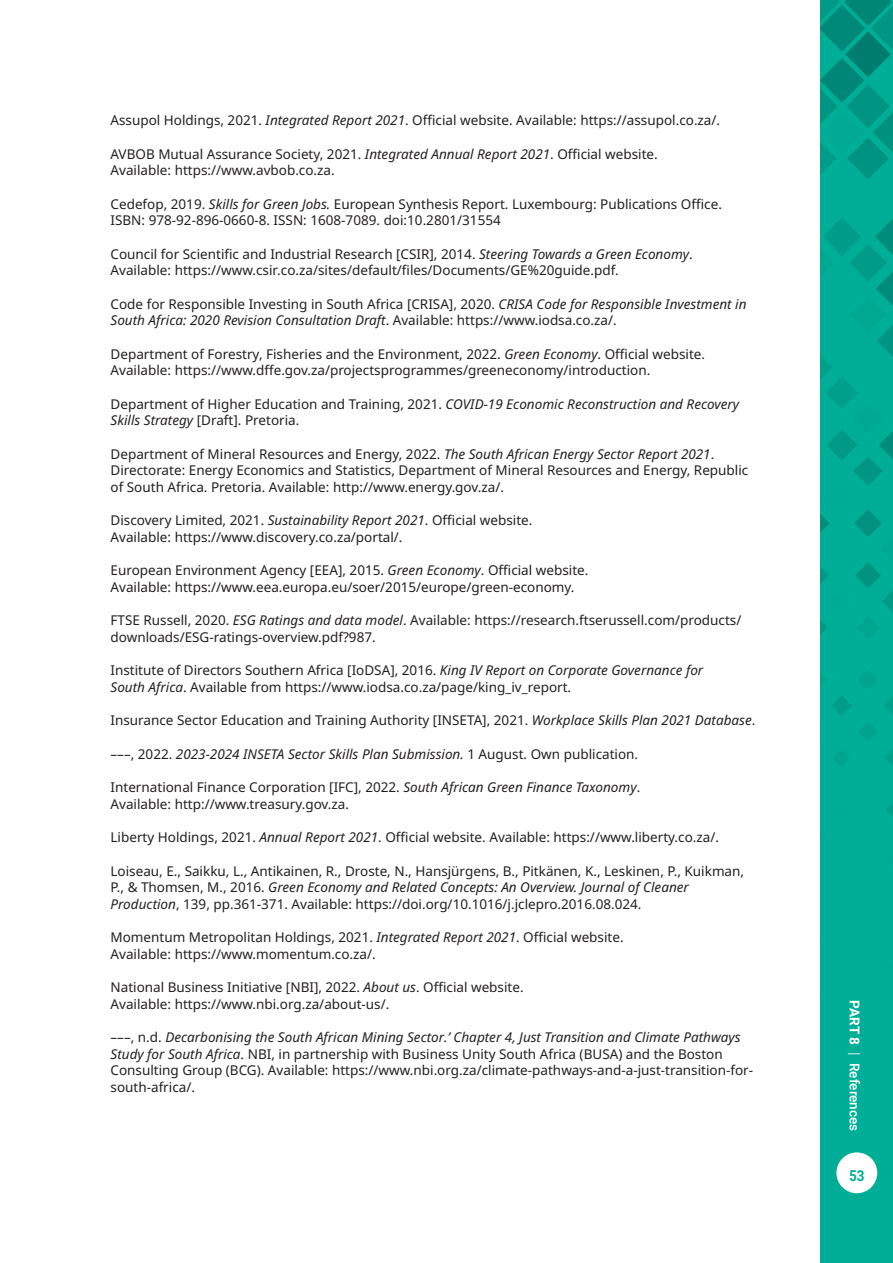
<style>
.page{position:relative;width:893px;height:1263px;background:#fff}
.page>*{position:absolute;margin:0;border:0;box-sizing:border-box;transform-origin:0 0}
.t1{font:700 15px "Roboto";color:#00ae97;scale:.9 1}
.t2{font:13.5px/16.5px "Noto Sans";color:#231f20}
.t3{font:italic 13.5px "Noto Sans";color:#231f20}
.t4{font:500 13.5px "Roboto";color:#fff}
.s1{font-style:italic}
.s2{font-style:normal}
.s3{font-weight:700}
.s4{font-weight:300;font-size:16.8px}
</style>
<div class="page">
<div style="left:821px;top:0;width:72px;height:1263px;background:#00ae97"></div>
<svg style="left:859px;top:723px;width:18px;height:17px"></svg>
<svg style="left:886px;top:803px;width:7px;height:13px"></svg>
<svg style="left:885px;top:750px;width:8px;height:15px"></svg>
<svg style="left:821px;top:0;width:72px;height:715px"></svg>
<div style="left:836px;top:1152px;width:41px;height:41px;background:#fff;border-radius:50%"></div>
<p class="t2" style="left:111px;top:112px;width:611px">Assupol Holdings, 2021. <span class="s1">Integrated Report 2021</span>. Official website. Available: https://assupol.co.za/.</p>
<p class="t2" style="left:111px;top:146px;width:549px">AVBOB Mutual Assurance Society, 2021. <span class="s1">Integrated Annual Report 2021</span>. Official website.<br>Available: https://www.avbob.co.za.</p>
<p class="t2" style="left:111px;top:196px;width:613px">Cedefop, 2019. <span class="s1">Skills for Green Jobs.</span> European Synthesis Report. Luxembourg: Publications Office.<br>ISBN: 978-92-896-0660-8. ISSN: 1608-7089. doi:10.2801/31554</p>
<p class="t2" style="left:111px;top:246px;width:584px">Council for Scientific and Industrial Research [CSIR], 2014. <span class="s1">Steering Towards a Green Economy</span>.<br>Available: https://www.csir.co.za/sites/default/files/Documents/GE%20guide.pdf.</p>
<p class="t2" style="left:111px;top:296px;width:637px">Code for Responsible Investing in South Africa [CRISA], 2020. <span class="s1">CRISA Code for Responsible Investment in<br>South Africa: 2020 Revision Consultation Draft</span>. Available: https://www.iodsa.co.za/.</p>
<p class="t2" style="left:111px;top:346px;width:596px">Department of Forestry, Fisheries and the Environment, 2022. <span class="s1">Green Economy</span>. Official website.<br>Available: https://www.dffe.gov.za/projectsprogrammes/greeneconomy/introduction.</p>
<p class="t2" style="left:111px;top:396px;width:630px">Department of Higher Education and Training, 2021. <span class="s1">COVID-19 Economic Reconstruction and Recovery<br>Skills Strategy</span> [Draft]. Pretoria.</p>
<p class="t2" style="left:111px;top:446px;width:639px">Department of Mineral Resources and Energy, 2022. <span class="s1">The South African Energy Sector Report 2021</span>.<br>Directorate: Energy Economics and Statistics, Department of Mineral Resources and Energy, Republic of South Africa. Pretoria. Available: http://www.energy.gov.za/.</p>
<p class="t2" style="left:111px;top:512px;width:423px">Discovery Limited, 2021. <span class="s1">Sustainability Report 2021</span>. Official website.<br>Available: https://www.discovery.co.za/portal/.</p>
<p class="t2" style="left:111px;top:562px;width:479px">European Environment Agency [EEA], 2015. <span class="s1">Green Economy</span>. Official website.<br>Available: https://www.eea.europa.eu/soer/2015/europe/green-economy.</p>
<p class="t2" style="left:111px;top:612px;width:632px">FTSE Russell, 2020. <span class="s1">ESG Ratings and data model</span>. Available: https://research.ftserussell.com/products/ downloads/ESG-ratings-overview.pdf?987.</p>
<p class="t2" style="left:111px;top:662px;width:594px">Institute of Directors Southern Africa [IoDSA], 2016. <span class="s1">King IV Report on Corporate Governance for<br>South Africa</span>. Available from https://www.iodsa.co.za/page/king_iv_report.</p>
<p class="t2" style="left:111px;top:712px;width:646px">Insurance Sector Education and Training Authority [INSETA], 2021. <span class="s1">Workplace Skills Plan 2021 Database</span>.</p>
<p class="t3" style="left:111px;top:744px;width:529px"><span class="s2">–––, 2022.</span> 2023-2024 INSETA Sector Skills Plan Submission. <span class="s2">1 August. Own publication.</span></p>
<p class="t2" style="left:111px;top:779px;width:531px">International Finance Corporation [IFC], 2022. <span class="s1">South African Green Finance Taxonomy</span>.<br>Available: http://www.treasury.gov.za.</p>
<p class="t2" style="left:111px;top:829px;width:610px">Liberty Holdings, 2021. <span class="s1">Annual Report 2021</span>. Official website. Available: https://www.liberty.co.za/.</p>
<p class="t2" style="left:111px;top:863px;width:635px">Loiseau, E., Saikku, L., Antikainen, R., Droste, N., Hansjürgens, B., Pitkänen, K., Leskinen, P., Kuikman,<br>P., &amp; Thomsen, M., 2016. <span class="s1">Green Economy and Related Concepts: An Overview. Journal of Cleaner<br>Production</span>, 139, pp.361-371. Available: https://doi.org/10.1016/j.jclepro.2016.08.024.</p>
<p class="t2" style="left:111px;top:929px;width:515px">Momentum Metropolitan Holdings, 2021. <span class="s1">Integrated Report 2021</span>. Official website.<br>Available: https://www.momentum.co.za/.</p>
<p class="t2" style="left:111px;top:979px;width:415px">National Business Initiative [NBI], 2022. <span class="s1">About us</span>. Official website.<br>Available: https://www.nbi.org.za/about-us/.</p>
<p class="t2" style="left:111px;top:1029px;width:644px">–––, n.d. <span class="s1">Decarbonising the South African Mining Sector.’ Chapter 4, Just Transition and Climate Pathways Study for South Africa</span>. NBI, in partnership with Business Unity South Africa (BUSA) and the Boston Consulting Group (BCG). Available: https://www.nbi.org.za/climate-pathways-and-a-just-transition-for&shy;south-africa/.</p>
<p class="t4" style="left:864px;top:999px;width:133px;rotate:90deg"><span class="s3">PART 8</span> <span class="s4">I</span> References</p>
<p class="t1" style="left:849px;top:1165px;width:19px">53</p>
</div>
